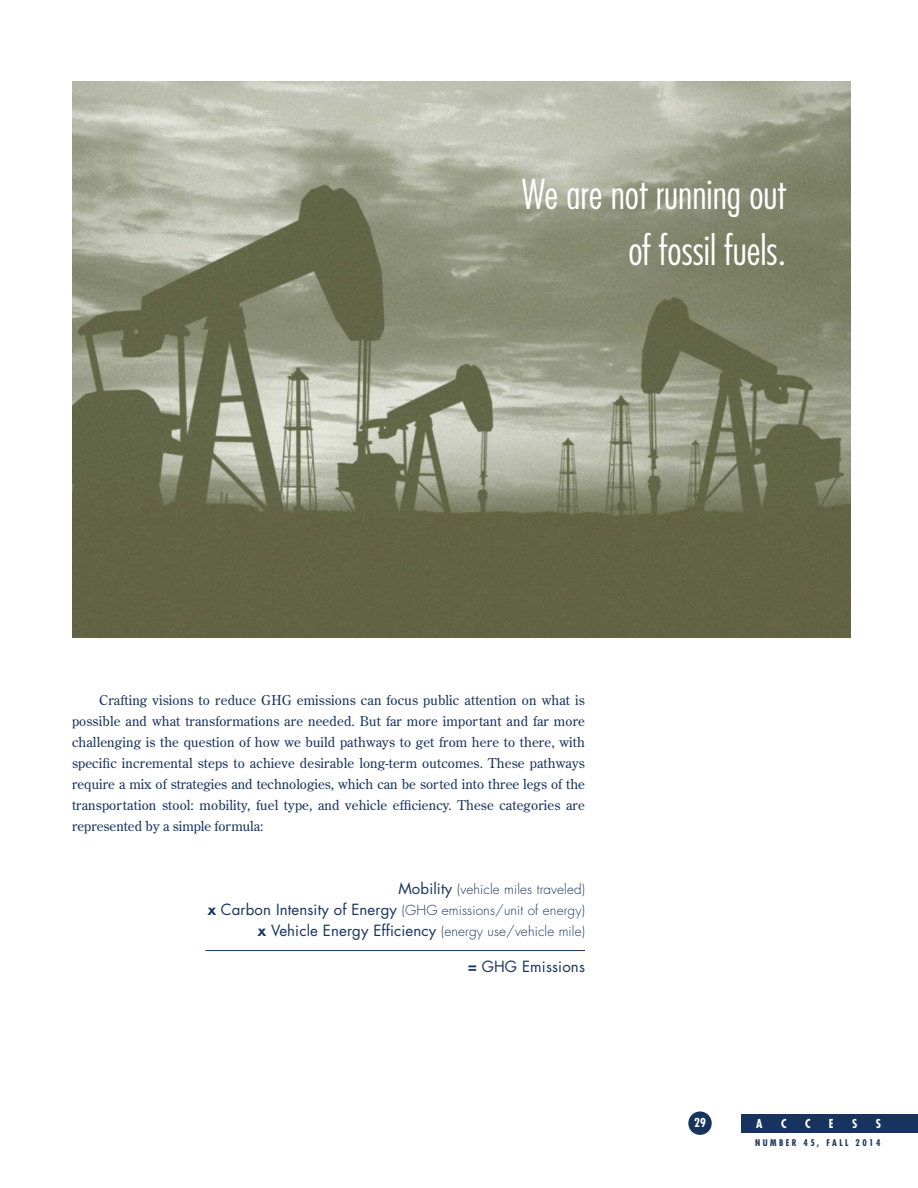
<style>
.page{position:relative;width:918px;height:1188px;background:#fff}
.page>*{position:absolute;margin:0;border:0;box-sizing:border-box;transform-origin:0 0}
.t1{font:300 condensed 40.05px/56.2px "Futura";color:#fff;text-align:right}
.t2{font:15px "Futura";letter-spacing:.01em;color:#18345e}
.t3{font:13.5px/21px "Century Old Style";letter-spacing:.01em;color:#18345e;text-align:justify}
.t4{font:300 13.5px/21px "Futura";letter-spacing:.01em;color:#18345e;text-align:right}
.t5{font:700 condensed 12px "Futura";color:#fff}
.t6{font:700 condensed 9px "Futura";letter-spacing:.27em;color:#18345e}
.s1{font-weight:400;font-size:15px}
.s2{font-weight:800;font-size:15px}
.s3{font-weight:800}
.s4{font-weight:300;font-size:13.5px}
</style>
<div class="page">
<div style="left:688px;top:1112px;width:24px;height:23px;background:#18345e;border-radius:50%"></div>
<div style="left:741px;top:1114px;width:177px;height:19px;background:#18345e"></div>
<hr style="left:206px;top:950px;width:379px;height:1px;background:#18345e">
<img style="left:72px;top:81px;width:779px;height:557px">
<h1 class="t1" style="left:521px;top:168px;width:266px">We are not running out of fossil fuels.</h1>
<p class="t3" style="left:72px;top:691px;width:515px;text-indent:27px">Crafting visions to reduce GHG emissions can focus public attention on what is possible and what transformations are needed. But far more important and far more challenging is the question of how we build pathways to get from here to there, with specific incremental steps to achieve desirable long-term outcomes. These pathways require a mix of strategies and technologies, which can be sorted into three legs of the transportation stool: mobility, fuel type, and vehicle efficiency. These categories are represented by a simple formula:</p>
<p class="t4" style="left:208px;top:880px;width:379px"><span class="s1">Mobility</span> (vehicle miles traveled)<br><span class="s2">x</span> <span class="s1">Carbon Intensity of Energy</span> (GHG emissions/unit of energy)</p>
<p class="t2" style="left:258px;top:924px;width:329px"><span class="s3">x</span> Vehicle Energy Efficiency <span class="s4">(energy use/vehicle mile)</span></p>
<p class="t2" style="left:468px;top:960px;width:118px"><span class="s3">=</span> GHG Emissions</p>
<p class="t5" style="left:694px;top:1117px;width:13px">29</p>
<p class="t5" style="left:756px;top:1119px;width:8px">A</p>
<p class="t5" style="left:781px;top:1119px;width:7px">C</p>
<p class="t5" style="left:805px;top:1119px;width:7px">C</p>
<p class="t5" style="left:829px;top:1119px;width:6px">E</p>
<p class="t5" style="left:852px;top:1119px;width:7px">S</p>
<p class="t5" style="left:876px;top:1119px;width:7px">S</p>
<p class="t6" style="left:755px;top:1139px;width:127px">NUMBER 45, FALL 2014</p>
</div>
